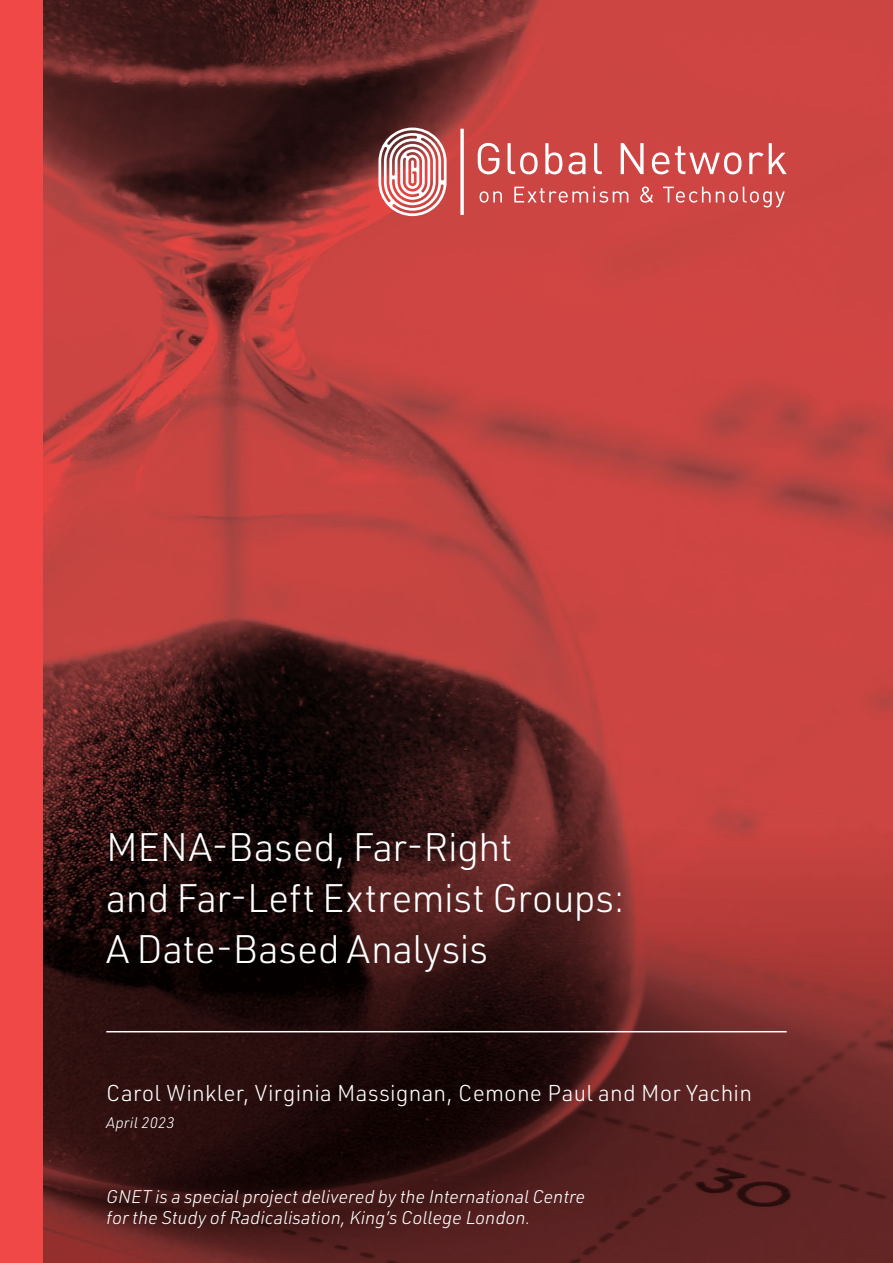
<style>
.page{position:relative;width:893px;height:1263px;background:#fff}
.page>*{position:absolute;margin:0;border:0;box-sizing:border-box;transform-origin:0 0}
.t1{font:300 39px/51px "URWDIN";letter-spacing:-.005em;color:#fff}
.t2{font:300 22.5px "URWDIN";letter-spacing:.01em;color:#fff}
.t3{font:italic 300 18px/21.6px "URWDIN";letter-spacing:-.005em;color:#fff}
.t4{font:italic 300 15px "URWDIN";letter-spacing:.01em;color:#fff}
</style>
<div class="page">
<img style="left:43px;top:0;width:850px;height:829px">
<svg style="left:43px;top:829px;width:850px;height:434px;background:#4c1b1b"></svg>
<div style="left:0;top:0;width:43px;height:1263px;background:#ef4846"></div>
<hr style="left:106px;top:1031px;width:681px;height:1px;background:#fff">
<svg style="left:478px;top:143px;width:21px;height:31px"></svg>
<svg style="left:508px;top:143px;width:30px;height:31px"></svg>
<svg style="left:545px;top:143px;width:17px;height:31px"></svg>
<svg style="left:568px;top:152px;width:17px;height:22px"></svg>
<svg style="left:594px;top:143px;width:8px;height:31px"></svg>
<svg style="left:621px;top:143px;width:23px;height:31px"></svg>
<svg style="left:652px;top:152px;width:17px;height:22px"></svg>
<svg style="left:675px;top:146px;width:66px;height:28px"></svg>
<svg style="left:749px;top:143px;width:38px;height:31px"></svg>
<svg style="left:480px;top:191px;width:22px;height:12px"></svg>
<svg style="left:514px;top:187px;width:114px;height:16px;background:#d66c69"></svg>
<svg style="left:640px;top:186px;width:13px;height:17px"></svg>
<svg style="left:663px;top:187px;width:47px;height:16px"></svg>
<svg style="left:716px;top:187px;width:69px;height:20px"></svg>
<svg style="left:460px;top:129px;width:4px;height:86px"></svg>
<svg style="left:378px;top:128px;width:69px;height:88px"></svg>
<h1 class="t1" style="left:106px;top:820px;width:520px">MENA‑Based, Far‑Right<br>and Far‑Left Extremist Groups:<br>A Date‑Based Analysis</h1>
<p class="t2" style="left:106px;top:1078px;width:647px">Carol Winkler, Virginia Massignan, Cemone Paul and Mor Yachin</p>
<p class="t4" style="left:106px;top:1113px;width:70px">April 2023</p>
<p class="t3" style="left:106px;top:1185px;width:480px">GNET is a special project delivered by the International Centre for the Study of Radicalisation, King’s College London.</p>
</div>
